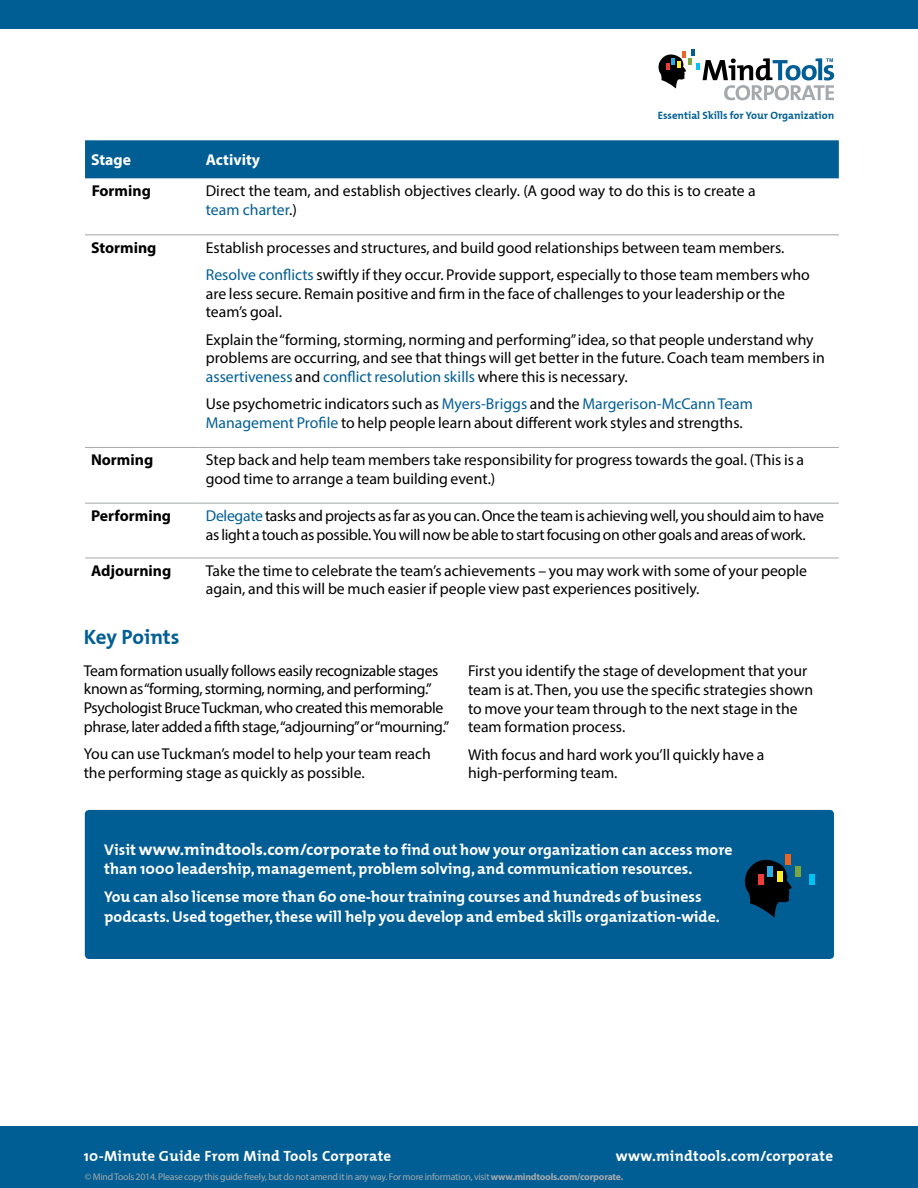
<style>
.page{position:relative;width:918px;height:1188px;background:#fff}
.page>*{position:absolute;margin:0;border:0;box-sizing:border-box;transform-origin:0 0}
.t1{font:700 21px "The Mix Plain";letter-spacing:-.005em;color:#015e94}
.t2{font:15.75px/18.8px "Myriad Pro";color:#000}
.t3{font:15.75px/18.8px "Myriad Pro";letter-spacing:-.02em;color:#000}
.t4{font:700 15.75px/19.5px "The Mix Plain";color:#fff}
.t5{font:700 15.75px "Myriad Pro";color:#000}
.t6{font:700 15.75px "Myriad Pro";color:#fff}
.t7{font:700 15px "The Mix Plain";letter-spacing:.02em;color:#fff}
.t8{font:700 10.8px "The Mix Plain";color:#015e94}
.t9{font:9.75px "Myriad Pro";letter-spacing:-.02em;color:#a5a9ac}
.s1{color:#015e94}
.s2{font-size:16.65px}
.s3{font-weight:700}
</style>
<div class="page">
<div style="left:0;top:1127px;width:918px;height:61px;background:#015e94"></div>
<svg style="left:658px;top:49px;width:176px;height:51px"></svg>
<div style="left:0;top:0;width:918px;height:28px;background:#015e94"></div>
<div style="left:85px;top:140px;width:754px;height:39px;background:#015e94"></div>
<svg style="left:85px;top:235px;width:754px;height:323px"></svg>
<hr style="left:85px;top:234px;width:115px;height:1px;background:#a5a9ac">
<hr style="left:200px;top:234px;width:639px;height:1px;background:#a5a9ac">
<hr style="left:85px;top:447px;width:115px;height:1px;background:#a5a9ac">
<hr style="left:200px;top:447px;width:639px;height:1px;background:#a5a9ac">
<hr style="left:85px;top:503px;width:115px;height:1px;background:#a5a9ac">
<hr style="left:200px;top:503px;width:639px;height:1px;background:#a5a9ac">
<hr style="left:85px;top:558px;width:115px;height:1px;background:#a5a9ac">
<hr style="left:200px;top:558px;width:639px;height:1px;background:#a5a9ac">
<div style="left:85px;top:810px;width:749px;height:149px;background:#015e94;border-radius:4px"></div>
<svg style="left:745px;top:860px;width:47px;height:58px"></svg>
<div style="left:795px;top:866px;width:6px;height:11px;background:#7aa53f"></div>
<div style="left:777px;top:871px;width:5px;height:11px;background:#fbee28"></div>
<div style="left:758px;top:874px;width:5px;height:11px;background:#ef3b39"></div>
<div style="left:785px;top:855px;width:5px;height:10px;background:#e96624"></div>
<div style="left:809px;top:874px;width:5px;height:11px;background:#00c2f4"></div>
<div style="left:767px;top:866px;width:5px;height:10px;background:#29ade4"></div>
<p class="t8" style="left:658px;top:106px;width:178px">Essential Skills for Your Organization</p>
<p class="t6" style="left:91px;top:150px;width:42px">Stage</p>
<p class="t6" style="left:206px;top:150px;width:56px">Activity</p>
<p class="t5" style="left:92px;top:181px;width:61px">Forming</p>
<p class="t2" style="left:206px;top:181px;width:551px">Direct the team, and establish objectives clearly. (A good way to do this is to create a <span class="s1">team charter</span>.)</p>
<p class="t5" style="left:91px;top:237px;width:67px">Storming</p>
<p class="t2" style="left:206px;top:233px;width:606px;line-height:27.3px">Establish processes and structures, and build good relationships between team members.<br><span class="s1">Resolve conflicts</span> swiftly if they occur. Provide support, especially to those team members who</p>
<p class="t2" style="left:206px;top:284px;width:581px">are less secure. Remain positive and firm in the face of challenges to your leadership or the team’s goal.</p>
<p class="t2" style="left:206px;top:330px;width:621px">Explain the “forming, storming, norming and performing” idea, so that people understand why problems are occurring, and see that things will get better in the future. Coach team members in <span class="s1">assertiveness</span> and <span class="s1">conflict resolution skills</span> where this is necessary.</p>
<p class="t2" style="left:206px;top:394px;width:549px">Use psychometric indicators such as <span class="s1">Myers-Briggs</span> and the <span class="s1">Margerison-McCann Team<br>Management Profile</span> to help people learn about different work styles and strengths.</p>
<p class="t5" style="left:91px;top:450px;width:64px">Norming</p>
<p class="t2" style="left:206px;top:450px;width:600px">Step back and help team members take responsibility for progress towards the goal. (This is a good time to arrange a team building event.)</p>
<p class="t5" style="left:91px;top:505px;width:82px">Performing</p>
<p class="t3" style="left:206px;top:506px;width:620px"><span class="s1">Delegate</span> tasks and projects as far as you can. Once the team is achieving well, you should aim to have as light a touch as possible. You will now be able to start focusing on other goals and areas of work.</p>
<p class="t5" style="left:91px;top:560px;width:82px">Adjourning</p>
<p class="t2" style="left:206px;top:561px;width:603px">Take the time to celebrate the team’s achievements – you may work with some of your people again, and this will be much easier if people view past experiences positively.</p>
<h1 class="t1" style="left:84px;top:620px;width:97px">Key Points</h1>
<p class="t3" style="left:84px;top:661px;width:367px">Team formation usually follows easily recognizable stages known as “forming, storming, norming, and performing.” Psychologist Bruce Tuckman, who created this memorable phrase, later added a fifth stage, “adjourning” or “mourning.”</p>
<p class="t2" style="left:84px;top:744px;width:349px">You can use Tuckman’s model to help your team reach the performing stage as quickly as possible.</p>
<p class="t2" style="left:468px;top:661px;width:347px">First you identify the stage of development that your team is at. Then, you use the specific strategies shown to move your team through to the next stage in the team formation process.</p>
<p class="t2" style="left:468px;top:745px;width:298px">With focus and hard work you’ll quickly have a high-performing team.</p>
<p class="t4" style="left:104px;top:839px;width:630px">Visit <span class="s2">www.mindtools.com/corporate</span> to find out how your organization can access more than 1000 leadership, management, problem solving, and communication resources.</p>
<p class="t4" style="left:104px;top:887px;width:617px">You can also license more than 60 one-hour training courses and hundreds of business podcasts. Used together, these will help you develop and embed skills organization-wide.</p>
<p class="t7" style="left:84px;top:1143px;width:309px">10-Minute Guide From Mind Tools Corporate</p>
<p class="t7" style="left:616px;top:1143px;width:219px">www.mindtools.com/corporate</p>
<p class="t9" style="left:85px;top:1170px;width:540px">© Mind Tools 2014. Please copy this guide freely, but do not amend it in any way. For more information, visit <span class="s3">www.mindtools.com/corporate.</span></p>
</div>
